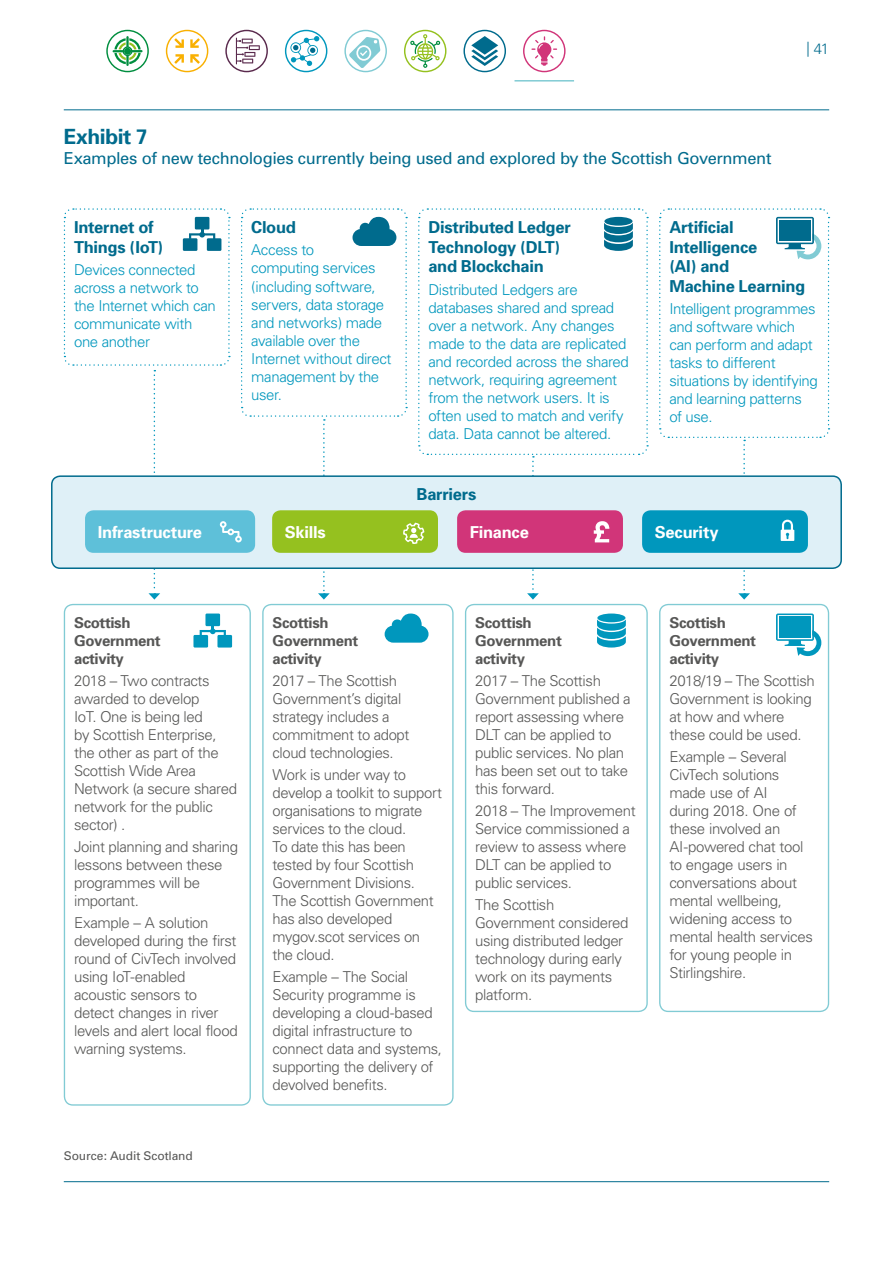
<style>
.page{position:relative;width:893px;height:1263px;background:#fff}
.page>*{position:absolute;margin:0;border:0;box-sizing:border-box;transform-origin:0 0}
.t1{font:700 21px "Univers";letter-spacing:-.02em;color:#006b8d}
.t2{font:700 16.5px/19.5px "Univers";letter-spacing:-.015em;color:#006b8d}
.t3{font:16.5px "Univers";letter-spacing:-.02em;color:#006b8d}
.t4{font:700 16.5px "Univers";letter-spacing:-.015em;color:#fff}
.t5{font:300 15px/18px "Univers";letter-spacing:-.025em;color:#575756}
.t6{font:300 15px/18px "Univers";letter-spacing:-.025em;color:#0097bd}
.t7{font:700 15px/18px "Univers";letter-spacing:-.025em;color:#575756}
.t8{font:300 15px "Univers";color:#006b8d}
.t9{font:12px "Univers";letter-spacing:-.01em;color:#575756}
</style>
<div class="page">
<div style="left:52px;top:476px;width:789px;height:92px;background:#dff0f7;border-radius:9px"></div>
<hr style="left:64px;top:1181px;width:765px;height:1px;background:#006b8d">
<div style="left:64px;top:604px;width:187px;height:502px;border:1px solid #81cbd4;border-radius:9px"></div>
<div style="left:262px;top:604px;width:192px;height:502px;border:1px solid #81cbd4;border-radius:9px"></div>
<div style="left:659px;top:604px;width:170px;height:408px;border:1px solid #81cbd4;border-radius:9px"></div>
<div style="left:465px;top:604px;width:183px;height:408px;border:1px solid #81cbd4;border-radius:9px"></div>
<div style="left:642px;top:510px;width:166px;height:43px;background:#0097bd;border-radius:9px"></div>
<div style="left:205px;top:613px;width:15px;height:13px;background:#0097bd"></div>
<div style="left:217px;top:635px;width:15px;height:12px;background:#0097bd"></div>
<div style="left:193px;top:635px;width:15px;height:12px;background:#0097bd"></div>
<svg style="left:200px;top:625px;width:26px;height:11px"></svg>
<svg style="left:385px;top:613px;width:44px;height:30px"></svg>
<svg style="left:63px;top:208px;width:585px;height:392px"></svg>
<div style="left:604px;top:217px;width:28px;height:9px;background:#006b8d;border-radius:50%"></div>
<svg style="left:597px;top:619px;width:29px;height:28px"></svg>
<div style="left:597px;top:613px;width:28px;height:9px;background:#0097bd;border-radius:50%"></div>
<svg style="left:658px;top:208px;width:172px;height:392px"></svg>
<svg style="left:776px;top:613px;width:45px;height:43px"></svg>
<hr style="left:64px;top:109px;width:765px;height:1px;background:#006b8d">
<hr style="left:514px;top:80px;width:60px;height:2px;background:#81cbd4">
<svg style="left:106px;top:30px;width:43px;height:42px"></svg>
<div style="left:124px;top:48px;width:7px;height:7px;background:#008e3f;border-radius:50%"></div>
<svg style="left:166px;top:30px;width:42px;height:42px"></svg>
<svg style="left:225px;top:30px;width:43px;height:42px"></svg>
<svg style="left:285px;top:30px;width:42px;height:42px"></svg>
<svg style="left:344px;top:30px;width:43px;height:42px"></svg>
<svg style="left:404px;top:30px;width:42px;height:42px"></svg>
<svg style="left:463px;top:30px;width:43px;height:42px"></svg>
<svg style="left:523px;top:30px;width:43px;height:42px"></svg>
<h1 class="t1" style="left:64px;top:124px;width:86px">Exhibit 7</h1>
<p class="t3" style="left:64px;top:148px;width:709px">Examples of new technologies currently being used and explored by the Scottish Government</p>
<p class="t8" style="left:806px;top:40px;width:24px">| 41</p>
<p class="t2" style="left:74px;top:218px;width:91px">Internet of<br>Things (IoT)</p>
<p class="t6" style="left:74px;top:261px;width:143px">Devices connected across a network to the Internet which can communicate with one another</p>
<p class="t2" style="left:251px;top:218px;width:46px">Cloud</p>
<p class="t6" style="left:251px;top:241px;width:142px">Access to<br>computing services (including software, servers, data storage and networks) made available over the<br>Internet without direct management by the user.</p>
<p class="t2" style="left:428px;top:218px;width:144px">Distributed Ledger<br>Technology (DLT) and Blockchain</p>
<p class="t6" style="left:428px;top:280px;width:202px">Distributed Ledgers are databases shared and spread over a network. Any changes made to the data are replicated and recorded across the shared network, requiring agreement from the network users. It is often used to match and verify data. Data cannot be altered.</p>
<p class="t2" style="left:417px;top:484px;width:61px">Barriers</p>
<p class="t2" style="left:669px;top:218px;width:137px">Artificial<br>Intelligence<br>(AI) and<br>Machine Learning</p>
<p class="t6" style="left:669px;top:300px;width:150px">Intelligent programmes and software which can perform and adapt tasks to different situations by identifying and learning patterns of use.</p>
<p class="t4" style="left:98px;top:522px;width:106px">Infrastructure</p>
<p class="t4" style="left:285px;top:522px;width:42px">Skills</p>
<p class="t4" style="left:470px;top:522px;width:60px">Finance</p>
<p class="t4" style="left:655px;top:522px;width:65px">Security</p>
<p class="t7" style="left:74px;top:613px;width:88px">Scottish<br>Government activity</p>
<p class="t5" style="left:74px;top:671px;width:165px">2018 – Two contracts awarded to develop<br>IoT. One is being led<br>by Scottish Enterprise, the other as part of the<br>Scottish Wide Area<br>Network (a secure shared network for the public sector) .</p>
<p class="t5" style="left:74px;top:838px;width:166px">Joint planning and sharing lessons between these programmes will be important.</p>
<p class="t5" style="left:74px;top:914px;width:165px">Example – A solution developed during the first round of CivTech involved using IoT-enabled acoustic sensors to detect changes in river levels and alert local flood warning systems.</p>
<p class="t9" style="left:64px;top:1149px;width:131px">Source: Audit Scotland</p>
<p class="t7" style="left:272px;top:613px;width:87px">Scottish<br>Government activity</p>
<p class="t5" style="left:272px;top:671px;width:138px">2017 – The Scottish<br>Government’s digital strategy includes a commitment to adopt cloud technologies.</p>
<p class="t5" style="left:272px;top:766px;width:171px">Work is under way to develop a toolkit to support organisations to migrate services to the cloud.<br>To date this has been tested by four Scottish<br>Government Divisions.<br>The Scottish Government has also developed mygov.scot services on the cloud.</p>
<p class="t5" style="left:272px;top:968px;width:171px">Example – The Social<br>Security programme is developing a cloud-based digital infrastructure to connect data and systems, supporting the delivery of devolved benefits.</p>
<p class="t7" style="left:475px;top:613px;width:88px">Scottish<br>Government activity</p>
<p class="t5" style="left:475px;top:671px;width:157px">2017 – The Scottish<br>Government published a report assessing where<br>DLT can be applied to public services. No plan has been set out to take this forward.</p>
<p class="t5" style="left:475px;top:802px;width:162px">2018 – The Improvement<br>Service commissioned a review to assess where<br>DLT can be applied to public services.</p>
<p class="t5" style="left:475px;top:896px;width:155px">The Scottish<br>Government considered using distributed ledger technology during early work on its payments platform.</p>
<p class="t7" style="left:669px;top:613px;width:88px">Scottish<br>Government activity</p>
<p class="t5" style="left:669px;top:671px;width:147px">2018/19 – The Scottish<br>Government is looking at how and where these could be used.</p>
<p class="t5" style="left:669px;top:748px;width:145px">Example – Several<br>CivTech solutions made use of AI<br>during 2018. One of these involved an<br>AI-powered chat tool to engage users in conversations about mental wellbeing, widening access to mental health services for young people in<br>Stirlingshire.</p>
</div>
